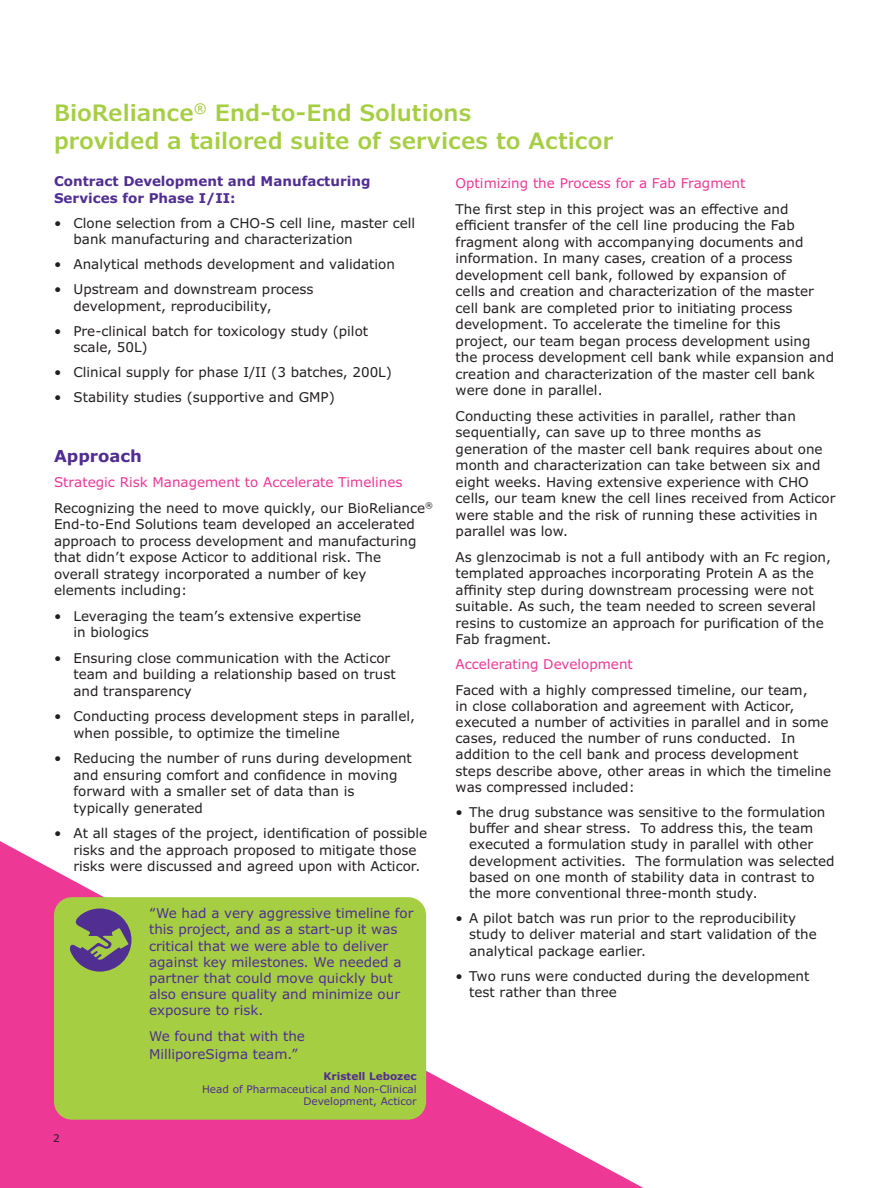
<style>
.page{position:relative;width:891px;height:1188px;background:#fff}
.page>*{position:absolute;margin:0;border:0;box-sizing:border-box;transform-origin:0 0}
.Body_Head_10_12__spa{font:600 22.65px/27.8px "Verdana Pro";color:#a5ce43}
.Body_Subhead_9_11{font:700 16.5px "Verdana Pro";color:#502e92}
.Body_Bullet_List_9_1{font:13.5px/16.5px "Verdana Pro";color:#231f20}
.Body_Copy_9_11{font:13.5px/16.2px "Verdana Pro";color:#231f20}
.Body_Copy_9_11-2{font:13.5px/16.2px "Verdana Pro";color:#502e92}
.Body_Bullet_List_9_1-2{font:13.5px "Verdana Pro";color:#ed3896}
.Body_Copy_9_11-3{font:700 13.5px/16.2px "Verdana Pro";color:#502e92}
.Body_Copy_9_11-4{font:10.5px/12.6px "Verdana Pro";color:#502e92;text-align:right}
.Folio_7_9{font:10.5px "Verdana Pro";color:#231f20}
.s1{font-weight:700}
</style>
<div class="page">
<svg style="left:0;top:841px;width:644px;height:347px"></svg>
<div style="left:54px;top:897px;width:372px;height:223px;background:#a5ce43;border-radius:18px"></div>
<svg style="left:69px;top:909px;width:62px;height:63px"></svg>
<p class="Body_Head_10_12__spa" style="left:54px;top:99px;width:561px">BioReliance<sup>®</sup> End-to-End Solutions<br>provided a tailored suite of services to Acticor</p>
<p class="Body_Copy_9_11-3" style="left:54px;top:174px;width:318px">Contract Development and Manufacturing<br>Services for Phase I/II:</p>
<p class="Body_Copy_9_11" style="left:74px;top:215px;width:343px;text-indent:-20px">• Clone selection from a CHO-S cell line, master cell bank manufacturing and characterization</p>
<p class="Body_Copy_9_11" style="left:54px;top:256px;width:343px">• Analytical methods development and validation</p>
<p class="Body_Copy_9_11" style="left:74px;top:282px;width:241px;text-indent:-20px">• Upstream and downstream process development, reproducibility,</p>
<p class="Body_Copy_9_11" style="left:74px;top:323px;width:296px;text-indent:-20px">• Pre-clinical batch for toxicology study (pilot scale, 50L)</p>
<p class="Body_Copy_9_11" style="left:54px;top:364px;width:339px">• Clinical supply for phase I/II (3 batches, 200L)</p>
<p class="Body_Copy_9_11" style="left:54px;top:390px;width:282px">• Stability studies (supportive and GMP)</p>
<p class="Body_Subhead_9_11" style="left:54px;top:445px;width:89px">Approach</p>
<p class="Body_Bullet_List_9_1-2" style="left:54px;top:474px;width:350px">Strategic Risk Management to Accelerate Timelines</p>
<p class="Body_Bullet_List_9_1" style="left:54px;top:500px;width:381px">Recognizing the need to move quickly, our BioReliance<sup>® </sup>End-to-End Solutions team developed an accelerated approach to process development and manufacturing that didn’t expose Acticor to additional risk. The<br>overall strategy incorporated a number of key<br>elements including:</p>
<p class="Body_Bullet_List_9_1" style="left:74px;top:608px;width:289px;text-indent:-20px">• Leveraging the team’s extensive expertise in biologics</p>
<p class="Body_Bullet_List_9_1" style="left:74px;top:650px;width:324px;text-indent:-20px">• Ensuring close communication with the Acticor team and building a relationship based on trust and transparency</p>
<p class="Body_Bullet_List_9_1" style="left:74px;top:708px;width:343px;text-indent:-20px">• Conducting process development steps in parallel, when possible, to optimize the timeline</p>
<p class="Body_Bullet_List_9_1" style="left:74px;top:750px;width:340px;text-indent:-20px">• Reducing the number of runs during development and ensuring comfort and confidence in moving forward with a smaller set of data than is typically generated</p>
<p class="Body_Bullet_List_9_1" style="left:74px;top:825px;width:355px;text-indent:-20px">• At all stages of the project, identification of possible risks and the approach proposed to mitigate those risks were discussed and agreed upon with Acticor.</p>
<p class="Folio_7_9" style="left:53px;top:1131px;width:8px">2</p>
<p class="Body_Copy_9_11-2" style="left:149px;top:905px;width:266px">“We had a very aggressive timeline for this project, and as a start-up it was critical that we were able to deliver against key milestones. We needed a partner that could move quickly but also ensure quality and minimize our exposure to risk.</p>
<p class="Body_Copy_9_11-2" style="left:149px;top:1027px;width:158px;line-height:18px">We found that with the<br>MilliporeSigma team.”</p>
<p class="Body_Copy_9_11-4" style="left:202px;top:1070px;width:216px"><span class="s1">Kristell Lebozec<br></span>Head of Pharmaceutical and Non-Clinical<br>Development, Acticor</p>
<p class="Body_Bullet_List_9_1-2" style="left:456px;top:175px;width:291px">Optimizing the Process for a Fab Fragment</p>
<p class="Body_Bullet_List_9_1" style="left:456px;top:201px;width:380px">The first step in this project was an effective and efficient transfer of the cell line producing the Fab fragment along with accompanying documents and information. In many cases, creation of a process development cell bank, followed by expansion of<br>cells and creation and characterization of the master cell bank are completed prior to initiating process development. To accelerate the timeline for this project, our team began process development using the process development cell bank while expansion and creation and characterization of the master cell bank were done in parallel.</p>
<p class="Body_Bullet_List_9_1" style="left:456px;top:408px;width:381px">Conducting these activities in parallel, rather than sequentially, can save up to three months as generation of the master cell bank requires about one month and characterization can take between six and eight weeks. Having extensive experience with CHO cells, our team knew the cell lines received from Acticor were stable and the risk of running these activities in parallel was low.</p>
<p class="Body_Bullet_List_9_1" style="left:456px;top:549px;width:377px">As glenzocimab is not a full antibody with an Fc region, templated approaches incorporating Protein A as the affinity step during downstream processing were not suitable. As such, the team needed to screen several resins to customize an approach for purification of the Fab fragment.</p>
<p class="Body_Bullet_List_9_1-2" style="left:456px;top:656px;width:179px">Accelerating Development</p>
<p class="Body_Bullet_List_9_1" style="left:456px;top:682px;width:377px">Faced with a highly compressed timeline, our team,<br>in close collaboration and agreement with Acticor, executed a number of activities in parallel and in some cases, reduced the number of runs conducted. In addition to the cell bank and process development steps describe above, other areas in which the timeline was compressed included:</p>
<p class="Body_Bullet_List_9_1" style="left:469px;top:804px;width:367px;text-indent:-14px">• The drug substance was sensitive to the formulation buffer and shear stress. To address this, the team executed a formulation study in parallel with other development activities. The formulation was selected based on one month of stability data in contrast to the more conventional three-month study.</p>
<p class="Body_Bullet_List_9_1" style="left:469px;top:910px;width:349px;text-indent:-14px">• A pilot batch was run prior to the reproducibility study to deliver material and start validation of the analytical package earlier.</p>
<p class="Body_Bullet_List_9_1" style="left:469px;top:968px;width:342px;text-indent:-14px">• Two runs were conducted during the development test rather than three</p>
</div>
